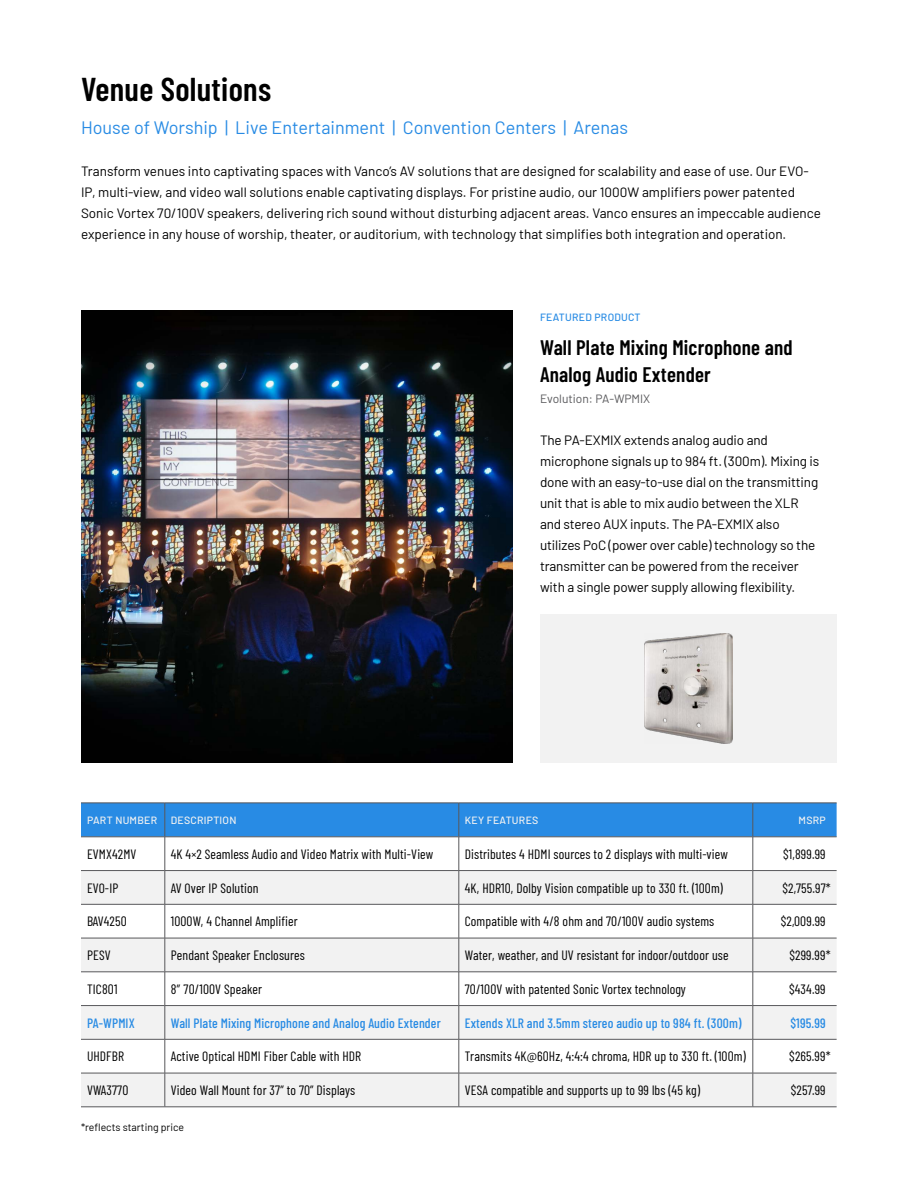
<style>
.page{position:relative;width:918px;height:1188px;background:#fff}
.page>*{position:absolute;margin:0;border:0;box-sizing:border-box;transform-origin:0 0}
.t1{font:600 33px "Barlow Condensed";letter-spacing:.01em;color:#000}
.t2{font:600 21px/27px "Barlow Condensed";letter-spacing:.01em;color:#000}
.t3{font:18px "Barlow";color:#288be4}
.t4{font:13.5px/21px "Barlow";letter-spacing:-.005em;color:#000}
.t5{font:13.5px "Barlow Condensed";letter-spacing:.01em;color:#000}
.t6{font:500 13.5px "Barlow Condensed";letter-spacing:.01em;color:#288be4}
.t7{font:12px "Barlow";color:#58585b}
.t8{font:500 10.5px "Barlow";letter-spacing:.025em;color:#f2f2f2}
.t9{font:10.5px "Barlow";color:#000}
.t10{font:500 10.5px "Barlow";letter-spacing:.025em;color:#288be4}
</style>
<div class="page">
<div style="left:540px;top:614px;width:297px;height:149px;background:#f2f2f2"></div>
<img style="left:645px;top:633px;width:87px;height:111px">
<img style="left:81px;top:310px;width:432px;height:453px">
<div style="left:81px;top:804px;width:756px;height:33px;background:#288be4"></div>
<svg style="left:81px;top:871px;width:756px;height:236px;fill:#f2f2f2"></svg>
<hr style="left:81px;top:803px;width:84px;height:1px;background:#58585b">
<hr style="left:165px;top:803px;width:294px;height:1px;background:#58585b">
<hr style="left:165px;top:803px;width:1px;height:34px;background:#58585b">
<hr style="left:459px;top:803px;width:294px;height:1px;background:#58585b">
<hr style="left:459px;top:803px;width:1px;height:34px;background:#58585b">
<hr style="left:753px;top:803px;width:84px;height:1px;background:#58585b">
<hr style="left:753px;top:803px;width:1px;height:34px;background:#58585b">
<hr style="left:81px;top:837px;width:84px;height:1px;background:#58585b">
<hr style="left:165px;top:837px;width:294px;height:1px;background:#58585b">
<hr style="left:165px;top:837px;width:1px;height:33px;background:#58585b">
<hr style="left:459px;top:837px;width:294px;height:1px;background:#58585b">
<hr style="left:459px;top:837px;width:1px;height:33px;background:#58585b">
<hr style="left:753px;top:837px;width:84px;height:1px;background:#58585b">
<hr style="left:753px;top:837px;width:1px;height:33px;background:#58585b">
<hr style="left:81px;top:870px;width:84px;height:1px;background:#58585b">
<hr style="left:165px;top:870px;width:294px;height:1px;background:#58585b">
<hr style="left:165px;top:871px;width:1px;height:33px;background:#58585b">
<hr style="left:459px;top:870px;width:294px;height:1px;background:#58585b">
<hr style="left:459px;top:871px;width:1px;height:33px;background:#58585b">
<hr style="left:753px;top:870px;width:84px;height:1px;background:#58585b">
<hr style="left:753px;top:871px;width:1px;height:33px;background:#58585b">
<hr style="left:81px;top:904px;width:84px;height:1px;background:#58585b">
<hr style="left:165px;top:904px;width:294px;height:1px;background:#58585b">
<hr style="left:165px;top:904px;width:1px;height:34px;background:#58585b">
<hr style="left:459px;top:904px;width:294px;height:1px;background:#58585b">
<hr style="left:459px;top:904px;width:1px;height:34px;background:#58585b">
<hr style="left:753px;top:904px;width:84px;height:1px;background:#58585b">
<hr style="left:753px;top:904px;width:1px;height:34px;background:#58585b">
<hr style="left:81px;top:938px;width:84px;height:1px;background:#58585b">
<hr style="left:165px;top:938px;width:294px;height:1px;background:#58585b">
<hr style="left:165px;top:938px;width:1px;height:34px;background:#58585b">
<hr style="left:459px;top:938px;width:294px;height:1px;background:#58585b">
<hr style="left:459px;top:938px;width:1px;height:34px;background:#58585b">
<hr style="left:753px;top:938px;width:84px;height:1px;background:#58585b">
<hr style="left:753px;top:938px;width:1px;height:34px;background:#58585b">
<hr style="left:81px;top:972px;width:84px;height:1px;background:#58585b">
<hr style="left:165px;top:972px;width:294px;height:1px;background:#58585b">
<hr style="left:165px;top:972px;width:1px;height:33px;background:#58585b">
<hr style="left:459px;top:972px;width:294px;height:1px;background:#58585b">
<hr style="left:459px;top:972px;width:1px;height:33px;background:#58585b">
<hr style="left:753px;top:972px;width:84px;height:1px;background:#58585b">
<hr style="left:753px;top:972px;width:1px;height:33px;background:#58585b">
<hr style="left:81px;top:1005px;width:84px;height:1px;background:#58585b">
<hr style="left:165px;top:1005px;width:294px;height:1px;background:#58585b">
<hr style="left:165px;top:1006px;width:1px;height:33px;background:#58585b">
<hr style="left:459px;top:1005px;width:294px;height:1px;background:#58585b">
<hr style="left:459px;top:1006px;width:1px;height:33px;background:#58585b">
<hr style="left:753px;top:1005px;width:84px;height:1px;background:#58585b">
<hr style="left:753px;top:1006px;width:1px;height:33px;background:#58585b">
<hr style="left:81px;top:1039px;width:84px;height:1px;background:#58585b">
<hr style="left:165px;top:1039px;width:294px;height:1px;background:#58585b">
<hr style="left:165px;top:1040px;width:1px;height:33px;background:#58585b">
<hr style="left:459px;top:1039px;width:294px;height:1px;background:#58585b">
<hr style="left:459px;top:1040px;width:1px;height:33px;background:#58585b">
<hr style="left:753px;top:1039px;width:84px;height:1px;background:#58585b">
<hr style="left:753px;top:1040px;width:1px;height:33px;background:#58585b">
<hr style="left:81px;top:1073px;width:84px;height:1px;background:#58585b">
<hr style="left:165px;top:1073px;width:294px;height:1px;background:#58585b">
<hr style="left:165px;top:1073px;width:1px;height:34px;background:#58585b">
<hr style="left:459px;top:1073px;width:294px;height:1px;background:#58585b">
<hr style="left:459px;top:1073px;width:1px;height:34px;background:#58585b">
<hr style="left:753px;top:1073px;width:84px;height:1px;background:#58585b">
<hr style="left:753px;top:1073px;width:1px;height:34px;background:#58585b">
<hr style="left:81px;top:1107px;width:84px;height:1px;background:#58585b">
<hr style="left:165px;top:1107px;width:294px;height:1px;background:#58585b">
<hr style="left:459px;top:1107px;width:294px;height:1px;background:#58585b">
<hr style="left:753px;top:1107px;width:84px;height:1px;background:#58585b">
<h1 class="t1" style="left:81px;top:65px;width:192px">Venue Solutions</h1>
<h3 class="t3" style="left:81px;top:114px;width:549px">House of Worship | Live Entertainment | Convention Centers | Arenas</h3>
<p class="t4" style="left:81px;top:159px;width:741px">Transform venues into captivating spaces with Vanco’s AV solutions that are designed for scalability and ease of use. Our EVO-IP, multi-view, and video wall solutions enable captivating displays. For pristine audio, our 1000W amplifiers power patented Sonic Vortex 70/100V speakers, delivering rich sound without disturbing adjacent areas. Vanco ensures an impeccable audience experience in any house of worship, theater, or auditorium, with technology that simplifies both integration and operation.</p>
<p class="t10" style="left:540px;top:310px;width:102px">FEATURED PRODUCT</p>
<h2 class="t2" style="left:540px;top:332px;width:254px">Wall Plate Mixing Microphone and<br>Analog Audio Extender</h2>
<p class="t7" style="left:540px;top:390px;width:112px">Evolution: PA-WPMIX</p>
<p class="t4" style="left:540px;top:428px;width:281px">The PA-EXMIX extends analog audio and microphone signals up to 984 ft. (300m). Mixing is done with an easy-to-use dial on the transmitting unit that is able to mix audio between the XLR and stereo AUX inputs. The PA-EXMIX also utilizes PoC (power over cable) technology so the transmitter can be powered from the receiver with a single power supply allowing flexibility.</p>
<p class="t8" style="left:87px;top:812px;width:72px">PART NUMBER</p>
<p class="t8" style="left:171px;top:812px;width:67px">DESCRIPTION</p>
<p class="t8" style="left:465px;top:812px;width:75px">KEY FEATURES</p>
<p class="t8" style="left:799px;top:812px;width:29px">MSRP</p>
<p class="t5" style="left:87px;top:844px;width:51px">EVMX42MV</p>
<p class="t5" style="left:171px;top:844px;width:264px">4K 4×2 Seamless Audio and Video Matrix with Multi-View</p>
<p class="t5" style="left:465px;top:844px;width:265px">Distributes 4 HDMI sources to 2 displays with multi-view</p>
<p class="t5" style="left:783px;top:844px;width:44px">$1,899.99</p>
<p class="t5" style="left:87px;top:878px;width:33px">EVO-IP</p>
<p class="t5" style="left:171px;top:878px;width:89px">AV Over IP Solution</p>
<p class="t5" style="left:465px;top:878px;width:260px">4K, HDR10, Dolby Vision compatible up to 330 ft. (100m)</p>
<p class="t5" style="left:783px;top:878px;width:50px">$2,755.97*</p>
<p class="t5" style="left:87px;top:912px;width:41px">BAV4250</p>
<p class="t5" style="left:171px;top:912px;width:128px">1000W, 4 Channel Amplifier</p>
<p class="t5" style="left:465px;top:912px;width:251px">Compatible with 4/8 ohm and 70/100V audio systems</p>
<p class="t5" style="left:781px;top:912px;width:46px">$2,009.99</p>
<p class="t5" style="left:87px;top:946px;width:25px">PESV</p>
<p class="t5" style="left:171px;top:946px;width:135px">Pendant Speaker Enclosures</p>
<p class="t5" style="left:465px;top:946px;width:265px">Water, weather, and UV resistant for indoor/outdoor use</p>
<p class="t5" style="left:789px;top:946px;width:43px">$299.99*</p>
<p class="t5" style="left:87px;top:979px;width:32px">TIC801</p>
<p class="t5" style="left:171px;top:979px;width:93px">8″ 70/100V Speaker</p>
<p class="t5" style="left:465px;top:979px;width:223px">70/100V with patented Sonic Vortex technology</p>
<p class="t5" style="left:789px;top:979px;width:38px">$434.99</p>
<p class="t6" style="left:87px;top:1013px;width:49px">PA-WPMIX</p>
<p class="t6" style="left:171px;top:1013px;width:271px">Wall Plate Mixing Microphone and Analog Audio Extender</p>
<p class="t6" style="left:465px;top:1013px;width:278px">Extends XLR and 3.5mm stereo audio up to 984 ft. (300m)</p>
<p class="t6" style="left:790px;top:1013px;width:37px">$195.99</p>
<p class="t5" style="left:87px;top:1047px;width:39px">UHDFBR</p>
<p class="t5" style="left:171px;top:1047px;width:192px">Active Optical HDMI Fiber Cable with HDR</p>
<p class="t5" style="left:465px;top:1047px;width:282px">Transmits 4K@60Hz, 4:4:4 chroma, HDR up to 330 ft. (100m)</p>
<p class="t5" style="left:789px;top:1047px;width:43px">$265.99*</p>
<p class="t5" style="left:87px;top:1081px;width:43px">VWA3770</p>
<p class="t5" style="left:171px;top:1081px;width:186px">Video Wall Mount for 37” to 70” Displays</p>
<p class="t5" style="left:465px;top:1081px;width:237px">VESA compatible and supports up to 99 lbs (45 kg)</p>
<p class="t5" style="left:791px;top:1081px;width:37px">$257.99</p>
<p class="t9" style="left:81px;top:1120px;width:105px">*reflects starting price</p>
</div>
